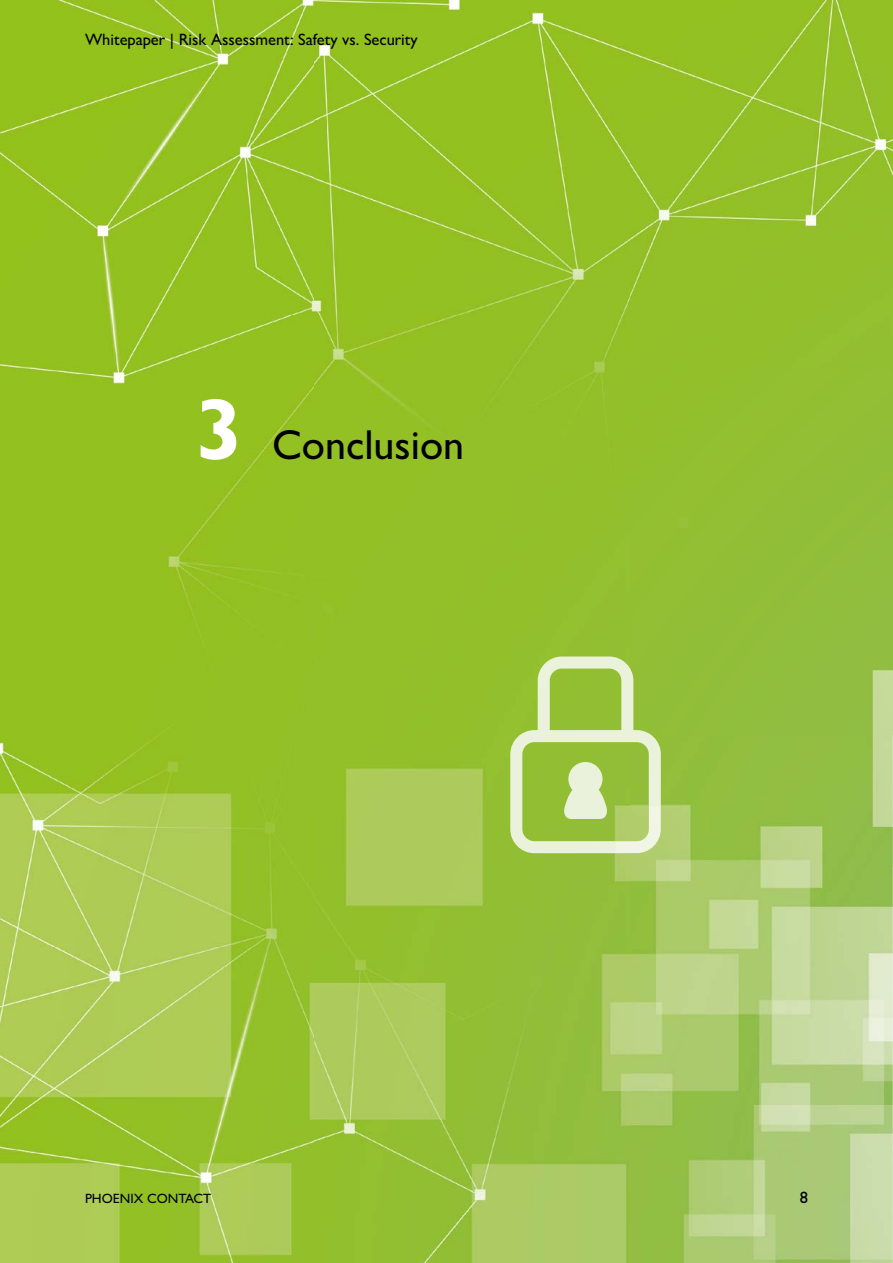
<style>
.page{position:relative;width:893px;height:1263px;background:#fff}
.page>*{position:absolute;margin:0;border:0;box-sizing:border-box;transform-origin:0 0}
.t1{font:42px "Px C Gill Alt One";color:#000}
.t2{font:16.5px "Px C Gill Alt One";color:#000}
.t3{font:13.5px "Px C Gill Alt One";color:#000}
.s1{font-weight:700;font-size:87px;color:#fff}
</style>
<div class="page">
<img style="left:0;top:0;width:893px;height:1263px">
<img style="left:510px;top:656px;width:151px;height:197px">
<p class="t2" style="left:85px;top:30px;width:334px">Whitepaper | Risk Assessment: Safety vs. Security</p>
<h1 class="t1" style="left:196px;top:420px;width:270px"><span class="s1">3</span> Conclusion</h1>
<p class="t3" style="left:85px;top:1190px;width:128px">PHOENIX CONTACT</p>
<p class="t2" style="left:800px;top:1188px;width:10px">8</p>
</div>
